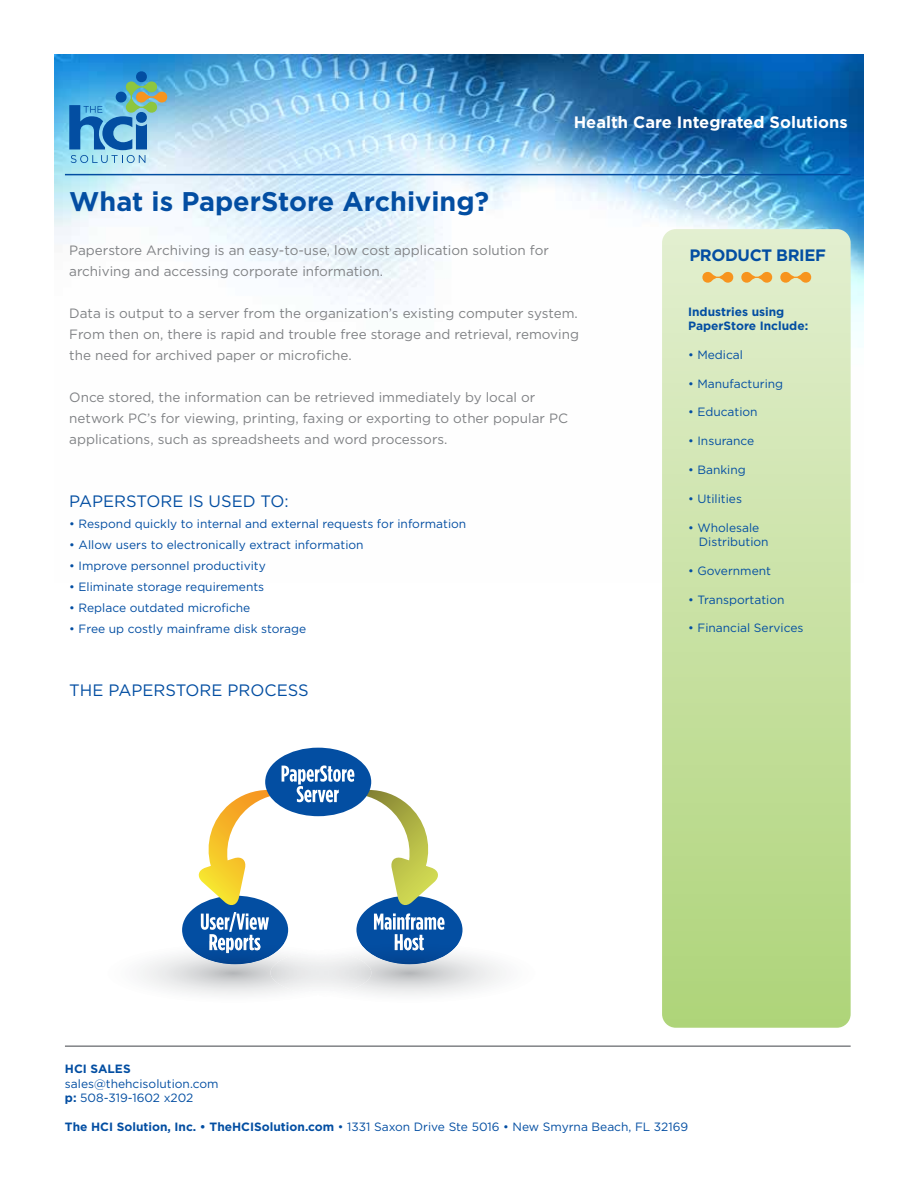
<style>
.page{position:relative;width:918px;height:1188px;background:#fff}
.page>*{position:absolute;margin:0;border:0;box-sizing:border-box;transform-origin:0 0}
.t1{font:700 27px "Gotham";color:#034ea2}
.t2{font:16.5px "Gotham";color:#034ea2}
.t3{font:700 16.5px "Gotham";color:#fff}
.t4{font:700 16.5px "Gotham";letter-spacing:-.025em;color:#034ea2}
.t5{font:13.5px/21px "Gotham";color:#808285}
.t6{font:12px/14.4px "Gotham";color:#034ea2}
.t7{font:700 12px/14.4px "Gotham";color:#034ea2}
.s1{font-weight:700}
</style>
<div class="page">
<img style="left:54px;top:54px;width:810px;height:278px">
<svg style="left:69px;top:71px;width:98px;height:92px"></svg>
<svg style="left:662px;top:229px;width:189px;height:799px"></svg>
<svg style="left:702px;top:271px;width:32px;height:12px"></svg>
<svg style="left:741px;top:271px;width:32px;height:12px"></svg>
<svg style="left:780px;top:271px;width:32px;height:12px"></svg>
<hr style="left:65px;top:174px;width:786px;height:1px;background:#034ea2">
<hr style="left:65px;top:1045px;width:786px;height:2px;background:#808285">
<svg style="left:140px;top:748px;width:362px;height:247px"></svg>
<img style="left:270px;top:948px;width:101px;height:47px">
<h1 class="t1" style="left:69px;top:186px;width:421px">What is PaperStore Archiving?</h1>
<h2 class="t3" style="left:574px;top:112px;width:275px">Health Care Integrated Solutions</h2>
<p class="t5" style="left:69px;top:240px;width:481px">Paperstore Archiving is an easy-to-use, low cost application solution for archiving and accessing corporate information.</p>
<p class="t5" style="left:69px;top:303px;width:511px;text-align:justify">Data is output to a server from the organization’s existing computer system.<br>From then on, there is rapid and trouble free storage and retrieval, removing the need for archived paper or microfiche.</p>
<p class="t5" style="left:69px;top:387px;width:500px">Once stored, the information can be retrieved immediately by local or network PC’s for viewing, printing, faxing or exporting to other popular PC applications, such as spreadsheets and word processors.</p>
<h2 class="t2" style="left:69px;top:492px;width:221px">PAPERSTORE IS USED TO:</h2>
<p class="t6" style="left:69px;top:517px;width:399px">• Respond quickly to internal and external requests for information</p>
<p class="t6" style="left:69px;top:538px;width:296px">• Allow users to electronically extract information</p>
<p class="t6" style="left:69px;top:559px;width:198px">• Improve personnel productivity</p>
<p class="t6" style="left:69px;top:580px;width:197px">• Eliminate storage requirements</p>
<p class="t6" style="left:69px;top:601px;width:183px">• Replace outdated microfiche</p>
<p class="t6" style="left:69px;top:622px;width:238px">• Free up costly mainframe disk storage</p>
<h2 class="t2" style="left:69px;top:681px;width:241px">THE PAPERSTORE PROCESS</h2>
<h2 class="t4" style="left:689px;top:245px;width:138px">PRODUCT BRIEF</h2>
<p class="t7" style="left:688px;top:304px;width:122px">Industries using<br>PaperStore Include:</p>
<p class="t6" style="left:688px;top:347px;width:56px">• Medical</p>
<p class="t6" style="left:688px;top:376px;width:97px">• Manufacturing</p>
<p class="t6" style="left:688px;top:405px;width:71px">• Education</p>
<p class="t6" style="left:688px;top:434px;width:68px">• Insurance</p>
<p class="t6" style="left:688px;top:462px;width:59px">• Banking</p>
<p class="t6" style="left:688px;top:491px;width:55px">• Utilities</p>
<p class="t6" style="left:699px;top:520px;width:71px;text-indent:-11px">• Wholesale<br>Distribution</p>
<p class="t6" style="left:688px;top:563px;width:84px">• Government</p>
<p class="t6" style="left:688px;top:592px;width:98px">• Transportation</p>
<p class="t6" style="left:688px;top:621px;width:117px">• Financial Services</p>
<p class="t7" style="left:65px;top:1062px;width:67px">HCI SALES</p>
<p class="t6" style="left:65px;top:1076px;width:155px">sales@thehcisolution.com <span class="s1">p:</span> 508-319-1602 x202</p>
<p class="t6" style="left:65px;top:1119px;width:625px"><span class="s1">The HCI Solution, Inc. • TheHCISolution.com</span> • 1331 Saxon Drive Ste 5016 • New Smyrna Beach, FL 32169</p>
</div>
